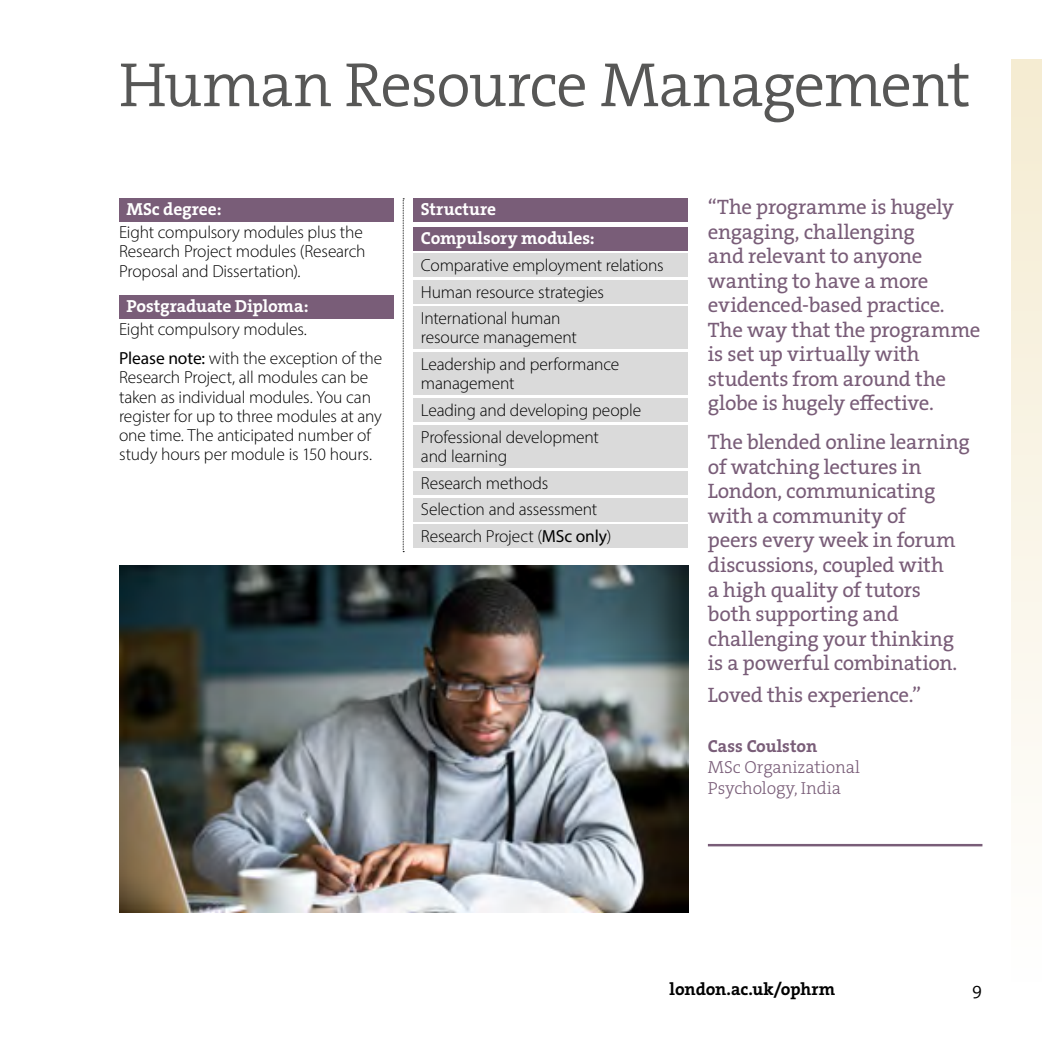
<style>
.page{position:relative;width:1042px;height:1042px;background:#fff}
.page>*{position:absolute;margin:0;border:0;box-sizing:border-box;transform-origin:0 0}
.P__header{font:63px "The Serif HP4 Se Lig";letter-spacing:-.025em;color:#575756}
.I2S__VC_quote_pull_q{font:21px/24.5px "The Serif HP5 Plain";letter-spacing:-.015em;color:#795d78}
.P__body_copy{font:300 17.5px/19.2px "Myriad Pro";letter-spacing:-.01em;color:#000}
.Shaded__body_copy{font:300 17.5px/19.2px "Myriad Pro";letter-spacing:-.01em;color:#000}
.Shaded__header{font:17.5px "The Serif HP7 Bld";letter-spacing:-.005em;color:#fff}
.Q__pull_quote-name_a{font:17.5px/21px "The Serif HP3 Lig";color:#795d78}
.t1{font:17.5px "The Serif HP7 Bld";letter-spacing:-.005em;color:#000}
.t2{font:17.5px "The Serif HP4 Se Lig";color:#000}
.s1{font-weight:400}
.s2{font-family:"The Serif HP7 Bld"}
</style>
<div class="page">
<img style="left:119px;top:566px;width:569px;height:347px">
<div style="left:1011px;top:60px;width:31px;height:922px;background:linear-gradient(to bottom,#f4ebd1,#fefefe)"></div>
<svg style="left:403px;top:198px;width:1px;height:354px"></svg>
<hr style="left:708px;top:844px;width:274px;height:2px;background:#795d78">
<div style="left:119px;top:198px;width:275px;height:24px;background:#795d78"></div>
<div style="left:119px;top:295px;width:275px;height:24px;background:#795d78"></div>
<div style="left:413px;top:198px;width:275px;height:24px;background:#795d78"></div>
<div style="left:413px;top:228px;width:275px;height:23px;background:#795d78"></div>
<div style="left:413px;top:253px;width:275px;height:24px;background:#dadada"></div>
<div style="left:413px;top:280px;width:275px;height:23px;background:#dadada"></div>
<div style="left:413px;top:307px;width:275px;height:42px;background:#dadada"></div>
<div style="left:413px;top:352px;width:275px;height:43px;background:#dadada"></div>
<div style="left:413px;top:398px;width:275px;height:24px;background:#dadada"></div>
<div style="left:413px;top:425px;width:275px;height:43px;background:#dadada"></div>
<div style="left:413px;top:471px;width:275px;height:23px;background:#dadada"></div>
<div style="left:413px;top:498px;width:275px;height:23px;background:#dadada"></div>
<div style="left:413px;top:524px;width:275px;height:24px;background:#dadada"></div>
<h1 class="P__header" style="left:119px;top:44px;width:853px">Human Resource Management</h1>
<h2 class="Shaded__header" style="left:126px;top:197px;width:97px">MSc degree:</h2>
<p class="P__body_copy" style="left:119px;top:222px;width:248px">Eight compulsory modules plus the<br>Research Project modules (Research<br>Proposal and Dissertation).</p>
<h2 class="Shaded__header" style="left:126px;top:294px;width:184px">Postgraduate Diploma:</h2>
<p class="P__body_copy" style="left:119px;top:319px;width:189px">Eight compulsory modules.</p>
<p class="P__body_copy" style="left:119px;top:348px;width:265px"><span class="s1">Please note:</span> with the exception of the Research Project, all modules can be taken as individual modules. You can register for up to three modules at any one time. The anticipated number of study hours per module is 150 hours.</p>
<h2 class="Shaded__header" style="left:421px;top:197px;width:77px">Structure</h2>
<h2 class="Shaded__header" style="left:421px;top:227px;width:175px">Compulsory modules:</h2>
<p class="Shaded__body_copy" style="left:421px;top:255px;width:244px">Comparative employment relations</p>
<p class="Shaded__body_copy" style="left:421px;top:282px;width:185px">Human resource strategies</p>
<p class="Shaded__body_copy" style="left:421px;top:309px;width:158px">International human resource management</p>
<p class="Shaded__body_copy" style="left:421px;top:354px;width:200px">Leadership and performance management</p>
<p class="Shaded__body_copy" style="left:421px;top:400px;width:222px">Leading and developing people</p>
<p class="Shaded__body_copy" style="left:421px;top:427px;width:180px">Professional development and learning</p>
<p class="Shaded__body_copy" style="left:421px;top:473px;width:129px">Research methods</p>
<p class="Shaded__body_copy" style="left:421px;top:500px;width:178px">Selection and assessment</p>
<p class="Shaded__body_copy" style="left:421px;top:526px;width:192px">Research Project (<span class="s1">MSc only</span>)</p>
<p class="I2S__VC_quote_pull_q" style="left:708px;top:195px;width:274px">“The programme is hugely engaging, challenging<br>and relevant to anyone wanting to have a more evidenced-based practice.<br>The way that the programme is set up virtually with students from around the globe is hugely effective.</p>
<p class="I2S__VC_quote_pull_q" style="left:708px;top:430px;width:263px">The blended online learning of watching lectures in<br>London, communicating with a community of<br>peers every week in forum discussions, coupled with<br>a high quality of tutors<br>both supporting and challenging your thinking is a powerful combination.</p>
<p class="I2S__VC_quote_pull_q" style="left:708px;top:682px;width:215px">Loved this experience.”</p>
<p class="Q__pull_quote-name_a" style="left:708px;top:736px;width:153px"><span class="s2">Cass Coulston<br></span>MSc Organizational<br>Psychology, India</p>
<p class="t1" style="left:669px;top:978px;width:167px">london.ac.uk/ophrm</p>
<p class="t2" style="left:972px;top:978px;width:12px">9</p>
</div>
